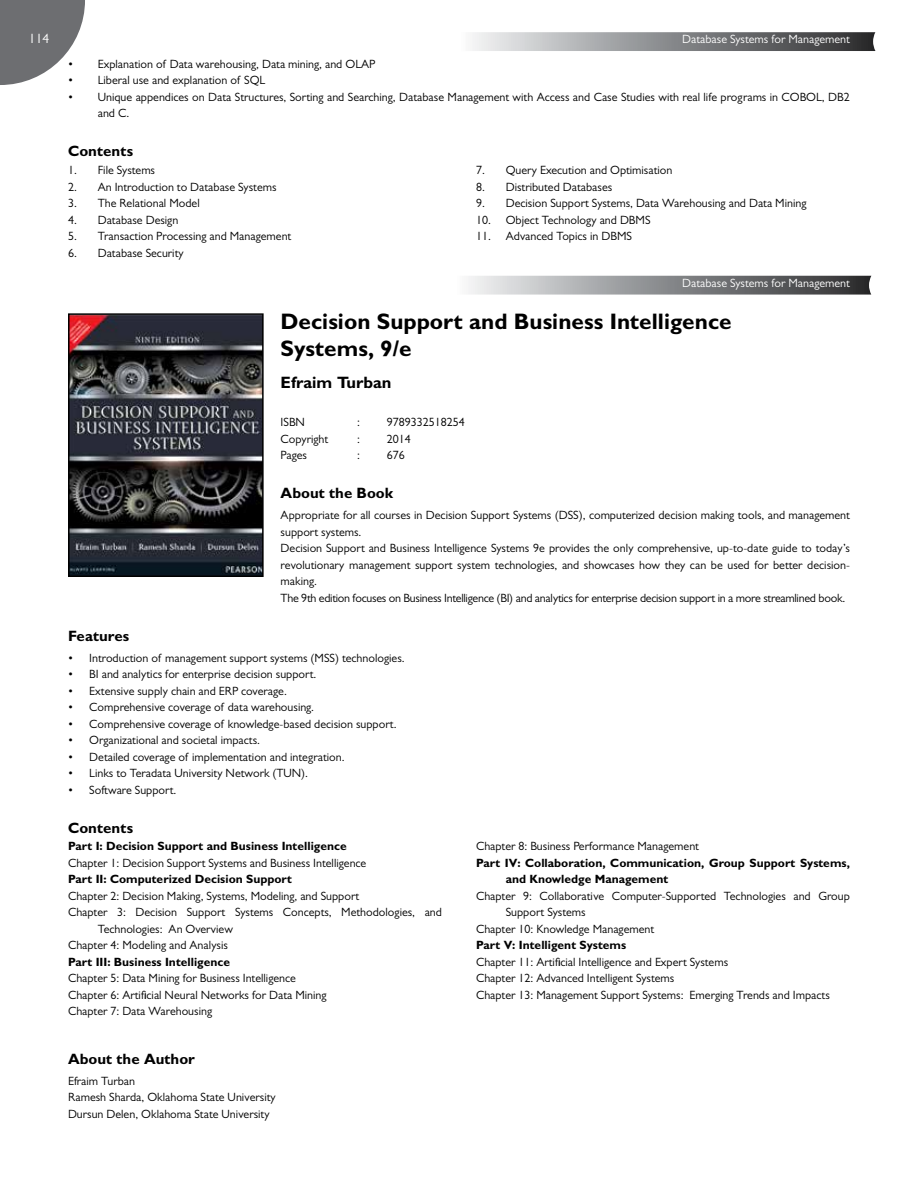
<style>
.page{position:relative;width:918px;height:1188px;background:#fff}
.page>*{position:absolute;margin:0;border:0;box-sizing:border-box;transform-origin:0 0}
.t1{font:700 22.5px/27px "Gill Sans MT Std";color:#000}
.t2{font:700 16.5px "Gill Sans MT Std";color:#000}
.t3{font:700 15px "Gill Sans MT Std";color:#000}
.t4{font:13.5px "Gill Sans MT Std";color:#fff}
.t5{font:12px/16.5px "Gill Sans MT Std";color:#000}
.t6{font:700 12px/16.5px "Gill Sans MT Std";color:#000}
.t7{font:12px "Gill Sans MT Std";color:#fff}
</style>
<div class="page">
<svg style="left:472px;top:32px;width:403px;height:19px;background:#8b8c8e"></svg>
<svg style="left:0;top:0;width:85px;height:85px"></svg>
<svg style="left:468px;top:276px;width:403px;height:19px;background:#8c8d8f"></svg>
<img style="left:71px;top:316px;width:190px;height:258px">
<div style="left:68px;top:313px;width:196px;height:264px;border:2px solid #000"></div>
<p class="t4" style="left:29px;top:31px;width:22px">114</p>
<p class="t7" style="left:682px;top:32px;width:169px">Database Systems for Management</p>
<p class="t5" style="left:68px;top:55px;width:309px">• Explanation of Data warehousing, Data mining, and OLAP</p>
<p class="t5" style="left:68px;top:72px;width:199px">• Liberal use and explanation of SQL</p>
<p class="t5" style="left:98px;top:88px;width:754px;text-indent:-30px">• Unique appendices on Data Structures, Sorting and Searching, Database Management with Access and Case Studies with real life programs in COBOL, DB2 and C.</p>
<p class="t3" style="left:68px;top:142px;width:67px">Contents</p>
<p class="t5" style="left:68px;top:162px;width:89px">1. File Systems</p>
<p class="t5" style="left:68px;top:178px;width:210px">2. An Introduction to Database Systems</p>
<p class="t5" style="left:68px;top:195px;width:133px">3. The Relational Model</p>
<p class="t5" style="left:68px;top:211px;width:112px">4. Database Design</p>
<p class="t5" style="left:68px;top:228px;width:225px">5. Transaction Processing and Management</p>
<p class="t5" style="left:68px;top:244px;width:117px">6. Database Security</p>
<p class="t5" style="left:476px;top:162px;width:198px">7. Query Execution and Optimisation</p>
<p class="t5" style="left:476px;top:178px;width:138px">8. Distributed Databases</p>
<p class="t5" style="left:476px;top:195px;width:332px">9. Decision Support Systems, Data Warehousing and Data Mining</p>
<p class="t5" style="left:476px;top:211px;width:176px">10. Object Technology and DBMS</p>
<p class="t5" style="left:476px;top:228px;width:157px">11. Advanced Topics in DBMS</p>
<p class="t7" style="left:682px;top:276px;width:169px">Database Systems for Management</p>
<h1 class="t1" style="left:281px;top:307px;width:453px">Decision Support and Business Intelligence<br>Systems, 9/e</h1>
<h2 class="t2" style="left:281px;top:372px;width:113px">Efraim Turban</h2>
<p class="t5" style="left:281px;top:414px;width:26px">ISBN</p>
<p class="t5" style="left:357px;top:414px;width:4px">:</p>
<p class="t5" style="left:387px;top:414px;width:79px">9789332518254</p>
<p class="t5" style="left:281px;top:430px;width:49px">Copyright</p>
<p class="t5" style="left:357px;top:430px;width:4px">:</p>
<p class="t5" style="left:387px;top:430px;width:25px">2014</p>
<p class="t5" style="left:281px;top:447px;width:28px">Pages</p>
<p class="t5" style="left:357px;top:447px;width:4px">:</p>
<p class="t5" style="left:387px;top:447px;width:19px">676</p>
<p class="t3" style="left:281px;top:484px;width:114px">About the Book</p>
<p class="t5" style="left:281px;top:507px;width:571px">Appropriate for all courses in Decision Support Systems (DSS), computerized decision making tools, and management support systems.<br>Decision Support and Business Intelligence Systems 9e provides the only comprehensive, up-to-date guide to today’s revolutionary management support system technologies, and showcases how they can be used for better decision&shy;making.<br>The 9th edition focuses on Business Intelligence (BI) and analytics for enterprise decision support in a more streamlined book.</p>
<p class="t3" style="left:68px;top:626px;width:63px">Features</p>
<p class="t5" style="left:68px;top:649px;width:338px">• Introduction of management support systems (MSS) technologies.</p>
<p class="t5" style="left:68px;top:666px;width:250px">• BI and analytics for enterprise decision support.</p>
<p class="t5" style="left:68px;top:682px;width:220px">• Extensive supply chain and ERP coverage.</p>
<p class="t5" style="left:68px;top:699px;width:248px">• Comprehensive coverage of data warehousing.</p>
<p class="t5" style="left:68px;top:715px;width:330px">• Comprehensive coverage of knowledge-based decision support.</p>
<p class="t5" style="left:68px;top:732px;width:193px">• Organizational and societal impacts.</p>
<p class="t5" style="left:68px;top:748px;width:278px">• Detailed coverage of implementation and integration.</p>
<p class="t5" style="left:68px;top:765px;width:242px">• Links to Teradata University Network (TUN).</p>
<p class="t5" style="left:68px;top:781px;width:110px">• Software Support.</p>
<p class="t3" style="left:68px;top:818px;width:67px">Contents</p>
<p class="t6" style="left:68px;top:838px;width:280px">Part I: Decision Support and Business Intelligence</p>
<p class="t5" style="left:68px;top:854px;width:300px">Chapter 1: Decision Support Systems and Business Intelligence</p>
<p class="t6" style="left:68px;top:871px;width:226px">Part II: Computerized Decision Support</p>
<p class="t5" style="left:68px;top:887px;width:293px">Chapter 2: Decision Making, Systems, Modeling, and Support</p>
<p class="t5" style="left:68px;top:904px;width:375px">Chapter 3: Decision Support Systems Concepts, Methodologies, and</p>
<p class="t5" style="left:98px;top:920px;width:137px">Technologies: An Overview</p>
<p class="t5" style="left:68px;top:937px;width:161px">Chapter 4: Modeling and Analysis</p>
<p class="t6" style="left:68px;top:953px;width:164px">Part III: Business Intelligence</p>
<p class="t5" style="left:68px;top:970px;width:260px">Chapter 5: Data Mining for Business Intelligence<br>Chapter 6: Artificial Neural Networks for Data Mining<br>Chapter 7: Data Warehousing</p>
<p class="t3" style="left:68px;top:1050px;width:128px">About the Author</p>
<p class="t5" style="left:68px;top:1072px;width:209px">Efraim Turban<br>Ramesh Sharda, Oklahoma State University<br>Dursun Delen, Oklahoma State University</p>
<p class="t5" style="left:476px;top:838px;width:224px">Chapter 8: Business Performance Management</p>
<p class="t6" style="left:506px;top:854px;width:346px;text-indent:-30px">Part IV: Collaboration, Communication, Group Support Systems, and Knowledge Management</p>
<p class="t5" style="left:476px;top:887px;width:375px">Chapter 9: Collaborative Computer-Supported Technologies and Group</p>
<p class="t5" style="left:506px;top:904px;width:81px">Support Systems</p>
<p class="t5" style="left:476px;top:920px;width:180px">Chapter 10: Knowledge Management</p>
<p class="t6" style="left:476px;top:937px;width:152px">Part V: Intelligent Systems</p>
<p class="t5" style="left:476px;top:953px;width:355px">Chapter 11: Artificial Intelligence and Expert Systems<br>Chapter 12: Advanced Intelligent Systems<br>Chapter 13: Management Support Systems: Emerging Trends and Impacts</p>
</div>
